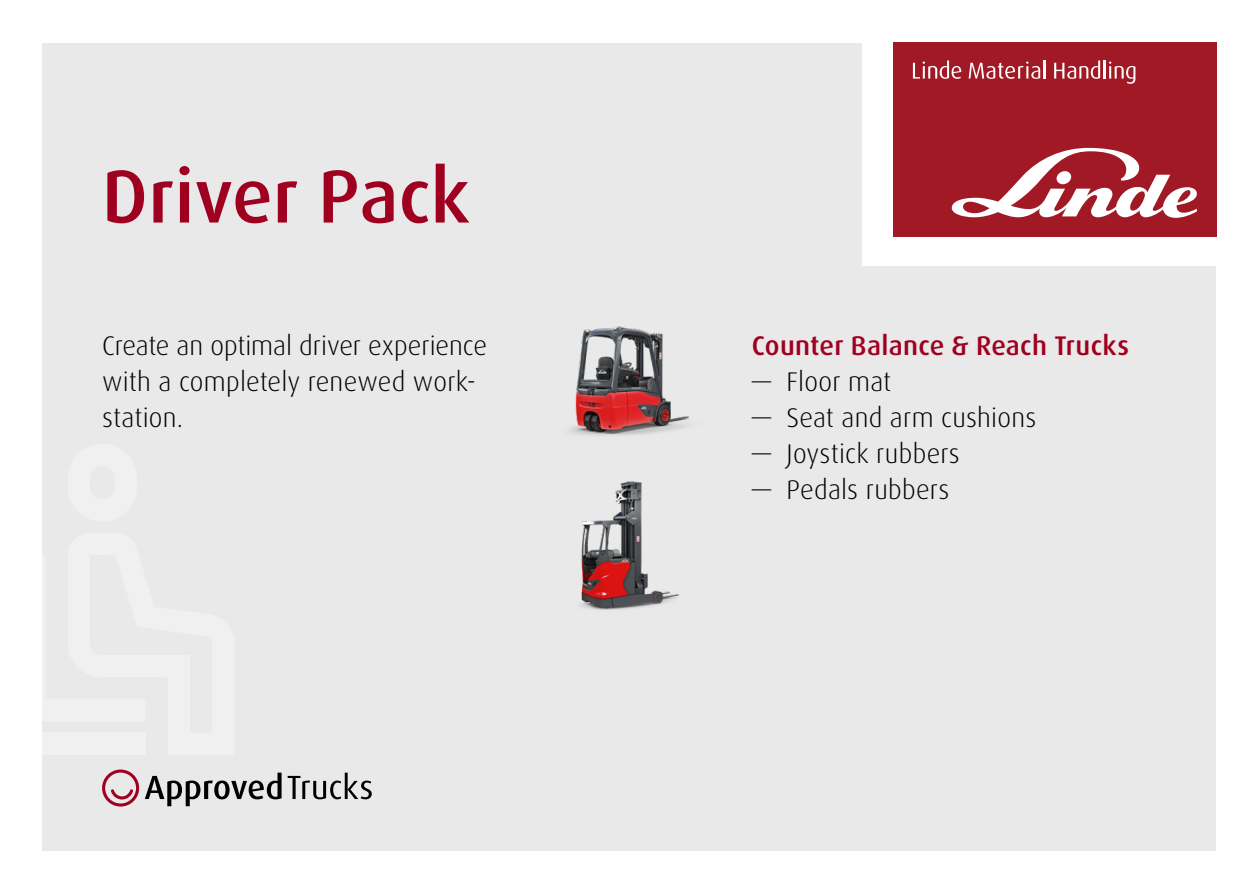
<style>
.page{position:relative;width:1259px;height:893px;background:#fff}
.page>*{position:absolute;margin:0;border:0;box-sizing:border-box;transform-origin:0 0}
.t1{font:500 75px "Dax Pro";letter-spacing:.005em;color:#a00020}
.t2{font:300 27px/36px "Dax Pro";letter-spacing:.005em;color:#000}
.t3{font:500 27px "Dax Pro";letter-spacing:.01em;color:#a00020}
</style>
<div class="page">
<div style="left:43px;top:43px;width:1173px;height:807px;background:#e9e9e9"></div>
<svg style="left:102px;top:769px;width:37px;height:38px"></svg>
<svg style="left:145px;top:773px;width:136px;height:33px"></svg>
<svg style="left:288px;top:773px;width:84px;height:26px"></svg>
<svg style="left:42px;top:533px;width:1px;height:200px"></svg>
<div style="left:23px;top:733px;width:123px;height:22px;background:linear-gradient(to right,#f8f8f8,#ececec)"></div>
<img style="left:580px;top:481px;width:99px;height:129px">
<img style="left:570px;top:326px;width:119px;height:109px">
<div style="left:862px;top:3px;width:393px;height:263px;background:#fff"></div>
<div style="left:892px;top:43px;width:324px;height:194px;background:#a11924"></div>
<svg style="left:951px;top:148px;width:246px;height:70px"></svg>
<svg style="left:913px;top:61px;width:48px;height:18px"></svg>
<svg style="left:968px;top:61px;width:77px;height:18px"></svg>
<svg style="left:1054px;top:61px;width:81px;height:23px"></svg>
<h1 class="t1" style="left:102px;top:148px;width:369px">Driver Pack</h1>
<p class="t2" style="left:102px;top:328px;width:386px">Create an optimal driver experience with a completely renewed work&shy;station.</p>
<p class="t3" style="left:752px;top:328px;width:379px">Counter Balance &amp; Reach Trucks</p>
<p class="t2" style="left:752px;top:364px;width:141px">— Floor mat</p>
<p class="t2" style="left:752px;top:400px;width:286px">— Seat and arm cushions</p>
<p class="t2" style="left:752px;top:436px;width:209px">— Joystick rubbers</p>
<p class="t2" style="left:752px;top:472px;width:199px">— Pedals rubbers</p>
</div>
